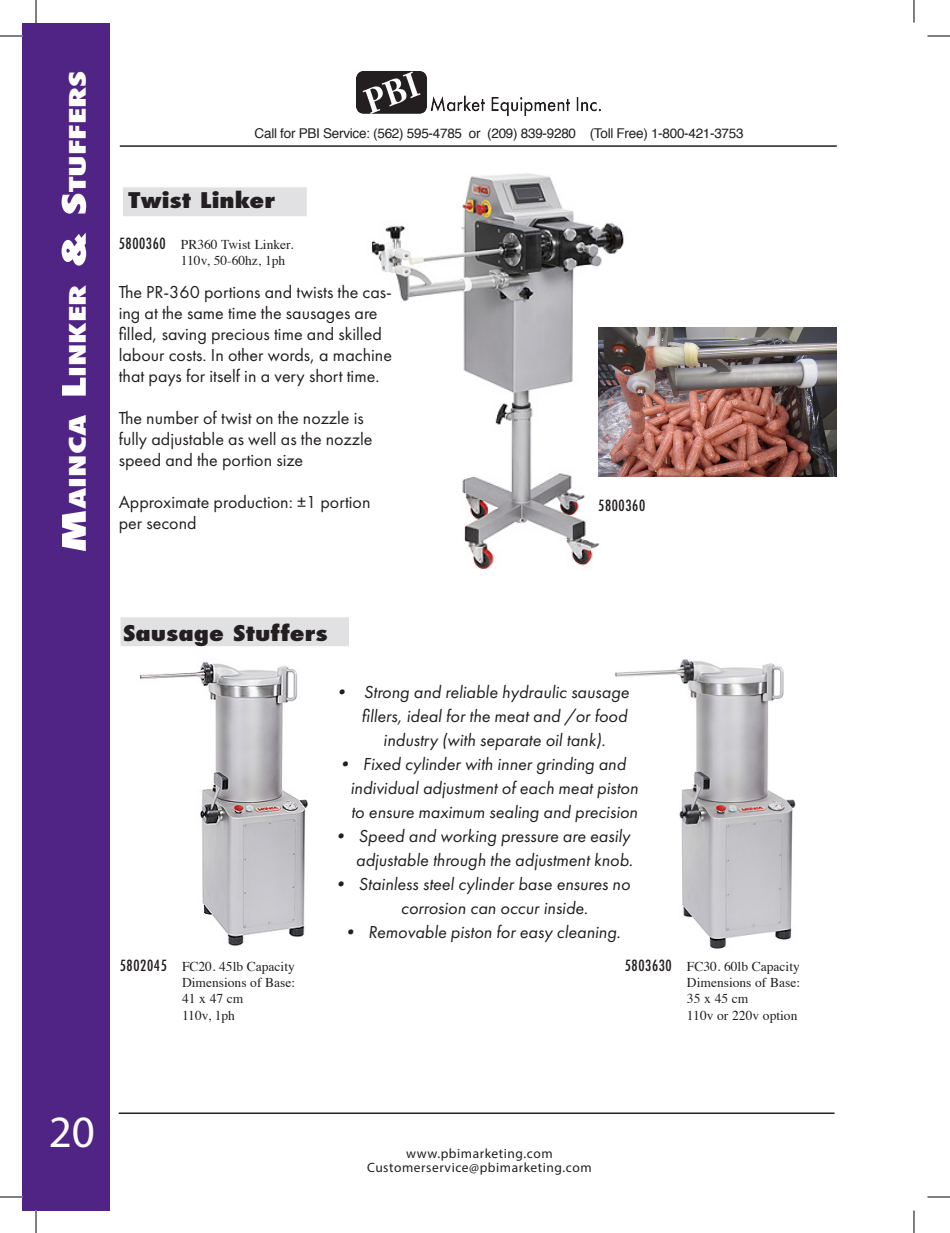
<style>
.page{position:relative;width:950px;height:1233px;background:#fff}
.page>*{position:absolute;margin:0;border:0;box-sizing:border-box;transform-origin:0 0}
.t1{font:45px "Myriad Pro";color:#fff}
.t2{font:800 condensed 22.05px "Futura";color:#fff;scale:1.6 1}
.t3{font:800 condensed 21px "Futura";color:#231f20;scale:1.3 1}
.t4{font:italic 18px/24px "Futura PT";color:#231f20}
.t5{font:18px/21px "Futura PT";color:#231f20}
.t6{font:500 condensed 15px "Futura";letter-spacing:.04em;color:#231f20}
.t7{font:13.5px/16.2px "Times";color:#231f20}
.t8{font:13.5px "Helvetica";letter-spacing:-.02em;color:#231f20}
.t9{font:13.5px/14.5px "Myriad Pro";letter-spacing:.04em;color:#231f20;text-align:center}
.s1{font-size:31.5px}
.s2{font-family:"Futura";font-weight:500;font-stretch:condensed;font-size:15px}
</style>
<div class="page">
<hr style="left:35px;top:22px;width:2px;height:21px;background:#231f20">
<hr style="left:120px;top:145px;width:716px;height:2px;background:#231f20">
<hr style="left:119px;top:1113px;width:715px;height:1px;background:#231f20">
<img style="left:356px;top:72px;width:244px;height:44px">
<div style="left:22px;top:23px;width:88px;height:1187px;background:#502484"></div>
<div style="left:122px;top:187px;width:185px;height:30px;background:#e1e1e3;border:1px solid #fff"></div>
<img style="left:371px;top:173px;width:294px;height:396px">
<img style="left:598px;top:327px;width:238px;height:149px">
<div style="left:120px;top:617px;width:229px;height:30px;background:#e1e1e3;border:1px solid #fff"></div>
<img style="left:140px;top:661px;width:168px;height:285px">
<img style="left:615px;top:659px;width:181px;height:290px">
<svg style="left:0;top:36px;width:22px;height:1px"></svg>
<svg style="left:927px;top:36px;width:23px;height:1px"></svg>
<svg style="left:0;top:1197px;width:22px;height:1px"></svg>
<svg style="left:927px;top:1197px;width:23px;height:1px"></svg>
<svg style="left:36px;top:0;width:1px;height:22px"></svg>
<svg style="left:36px;top:1210px;width:1px;height:23px"></svg>
<svg style="left:913px;top:0;width:1px;height:22px"></svg>
<svg style="left:913px;top:1210px;width:1px;height:23px"></svg>
<p class="t2" style="left:63px;top:553px;width:303px;rotate:-90deg"><span class="s1">M</span>ainca <span class="s1">L</span>inker <span class="s1">&amp; S</span>tuffers</p>
<p class="t8" style="left:254px;top:122px;width:490px">Call for PBI Service: (562) 595-4785 or (209) 839-9280 (Toll Free) 1-800-421-3753</p>
<p class="t3" style="left:129px;top:186px;width:114px">Twist Linker</p>
<p class="t7" style="left:181px;top:235px;width:114px;text-indent:-62px"><span class="s2">5800360</span> PR360 Twist Linker.<br>110v, 50-60hz, 1ph</p>
<p class="t5" style="left:119px;top:281px;width:275px">The PR-360 portions and twists the cas&shy;ing at the same time the sausages are filled, saving precious time and skilled labour costs. In other words, a machine that pays for itself in a very short time.</p>
<p class="t5" style="left:119px;top:407px;width:255px">The number of twist on the nozzle is fully adjustable as well as the nozzle speed and the portion size</p>
<p class="t5" style="left:119px;top:491px;width:253px">Approximate production: ±1 portion per second</p>
<p class="t6" style="left:598px;top:496px;width:49px">5800360</p>
<p class="t3" style="left:123px;top:618px;width:159px">Sausage Stuffers</p>
<p class="t4" style="left:332px;top:680px;width:298px">• Strong and reliable hydraulic sausage</p>
<p class="t4" style="left:361px;top:704px;width:267px">fillers, ideal for the meat and /or food</p>
<p class="t4" style="left:383px;top:728px;width:224px">industry (with separate oil tank).</p>
<p class="t4" style="left:350px;top:752px;width:289px;text-indent:-15px">• Fixed cylinder with inner grinding and individual adjustment of each meat piston to ensure maximum sealing and precision</p>
<p class="t4" style="left:331px;top:824px;width:303px;text-align:right">• Speed and working pressure are easily adjustable through the adjustment knob.</p>
<p class="t4" style="left:401px;top:872px;width:231px;text-indent:-69px">• Stainless steel cylinder base ensures no corrosion can occur inside.</p>
<p class="t4" style="left:341px;top:920px;width:281px">• Removable piston for easy cleaning.</p>
<p class="t7" style="left:182px;top:957px;width:115px;text-indent:-62px"><span class="s2">5802045</span> FC20. 45lb Capacity<br>Dimensions of Base:<br>41 x 47 cm<br>110v, 1ph</p>
<p class="t7" style="left:687px;top:957px;width:115px;text-indent:-62px"><span class="s2">5803630</span> FC30. 60lb Capacity<br>Dimensions of Base:<br>35 x 45 cm<br>110v or 220v option</p>
<h1 class="t1" style="left:49px;top:1104px;width:48px">20</h1>
<p class="t9" style="left:367px;top:1146px;width:226px">www.pbimarketing.com<br>Customerservice@pbimarketing.com</p>
</div>
